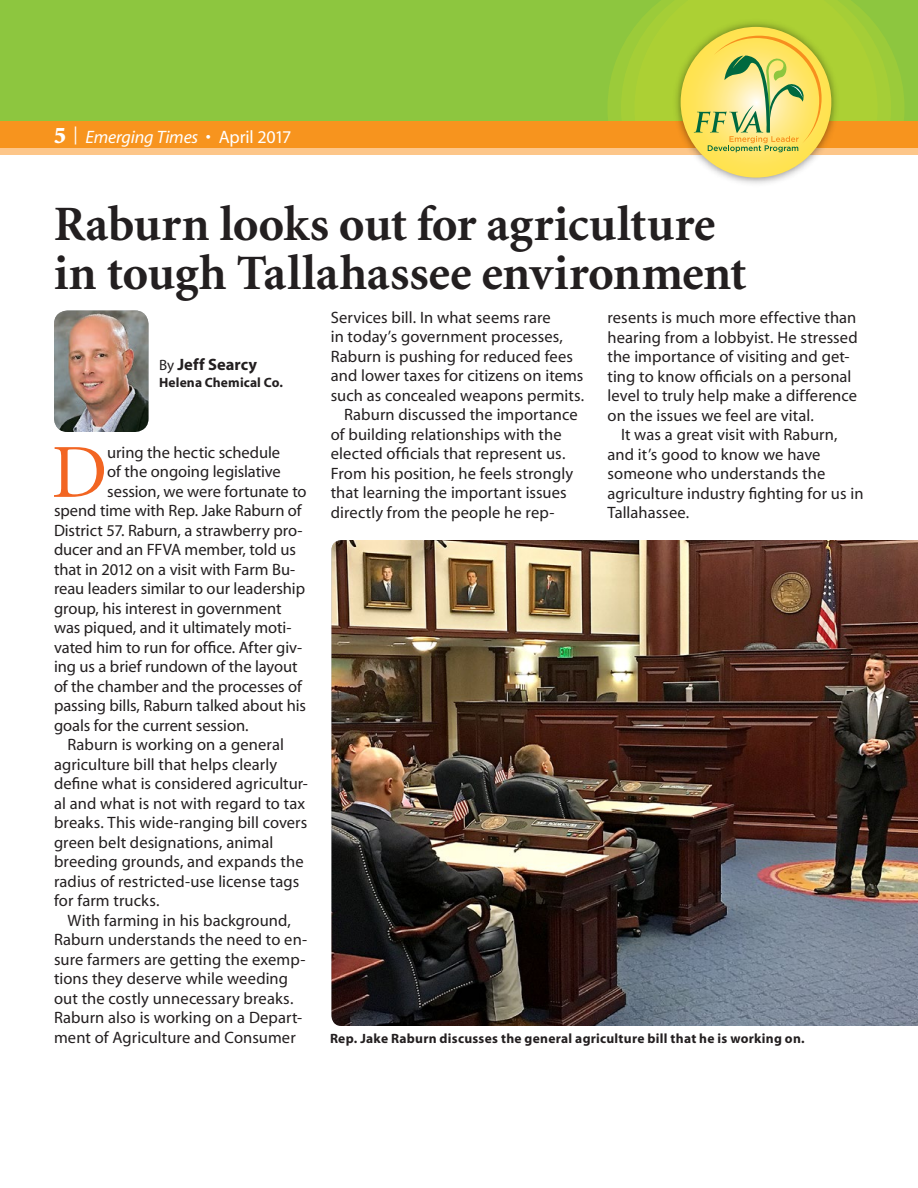
<style>
.page{position:relative;width:918px;height:1188px;background:#fff}
.page>*{position:absolute;margin:0;border:0;box-sizing:border-box;transform-origin:0 0}
.t1{font:76.5px "Minion";color:#f26522}
.t2{font:700 49.5px/49.5px "Minion";letter-spacing:-.005em;color:#231f20}
.t3{font:italic 18px "Myriad";letter-spacing:-.01em;color:#fff}
.t4{font:16.5px/19.5px "Myriad";letter-spacing:.005em;color:#231f20}
.t5{font:700 16.5px "Myriad";letter-spacing:.005em;color:#231f20}
.t6{font:700 13.5px "Myriad";letter-spacing:.02em;color:#231f20}
.s1{font-family:"Minion";font-weight:900;font-style:normal;font-size:24px}
.s2{font-style:normal}
.s3{font-weight:400;font-size:15px}
</style>
<div class="page">
<div style="left:0;top:0;width:918px;height:122px;background:#8dc63f"></div>
<svg style="left:608px;top:51px;width:13px;height:71px"></svg>
<svg style="left:621px;top:29px;width:13px;height:93px"></svg>
<svg style="left:634px;top:0;width:270px;height:122px;fill:#acd034"></svg>
<div style="left:0;top:128px;width:918px;height:27px;background:#fdc689"></div>
<div style="left:0;top:122px;width:918px;height:26px;background:#f7941e"></div>
<img style="left:669px;top:16px;width:174px;height:168px">
<svg style="left:681px;top:27px;width:150px;height:151px;background:#fde155"></svg>
<svg style="left:694px;top:36px;width:128px;height:116px;background:#dfd56a"></svg>
<img style="left:332px;top:540px;width:586px;height:486px">
<img style="left:54px;top:310px;width:94px;height:122px">
<p class="t3" style="left:54px;top:128px;width:239px"><span class="s1">5</span> <sup>|</sup> Emerging Times <span class="s2">• April 2017</span></p>
<h2 class="t2" style="left:54px;top:201px;width:694px">Raburn looks out for agriculture in tough Tallahassee environment</h2>
<p class="t5" style="left:159px;top:356px;width:100px"><span class="s3">By</span> Jeff Searcy</p>
<p class="t6" style="left:159px;top:375px;width:126px">Helena Chemical Co.</p>
<h1 class="t1" style="left:52px;top:435px;width:57px">D</h1>
<p class="t4" style="left:107px;top:443px;width:174px">uring the hectic schedule</p>
<p class="t4" style="left:107px;top:463px;width:175px">of the ongoing legislative</p>
<p class="t4" style="left:107px;top:482px;width:201px">session, we were fortunate to</p>
<p class="t4" style="left:54px;top:502px;width:249px">spend time with Rep. Jake Raburn of</p>
<p class="t4" style="left:54px;top:521px;width:250px">District 57. Raburn, a strawberry pro-</p>
<p class="t4" style="left:54px;top:541px;width:243px">ducer and an FFVA member, told us</p>
<p class="t4" style="left:54px;top:560px;width:243px">that in 2012 on a visit with Farm Bu-</p>
<p class="t4" style="left:54px;top:580px;width:253px">reau leaders similar to our leadership</p>
<p class="t4" style="left:54px;top:599px;width:229px">group, his interest in government</p>
<p class="t4" style="left:54px;top:619px;width:239px">was piqued, and it ultimately moti-</p>
<p class="t4" style="left:54px;top:638px;width:250px">vated him to run for office. After giv-</p>
<p class="t4" style="left:54px;top:658px;width:245px">ing us a brief rundown of the layout</p>
<p class="t4" style="left:54px;top:677px;width:250px">of the chamber and the processes of</p>
<p class="t4" style="left:54px;top:697px;width:253px">passing bills, Raburn talked about his</p>
<p class="t4" style="left:54px;top:716px;width:196px">goals for the current session.</p>
<p class="t4" style="left:68px;top:736px;width:218px">Raburn is working on a general</p>
<p class="t4" style="left:54px;top:755px;width:225px">agriculture bill that helps clearly</p>
<p class="t4" style="left:54px;top:775px;width:256px">define what is considered agricultur-</p>
<p class="t4" style="left:54px;top:794px;width:253px">al and what is not with regard to tax</p>
<p class="t4" style="left:54px;top:814px;width:255px">breaks. This wide-ranging bill covers</p>
<p class="t4" style="left:54px;top:833px;width:221px">green belt designations, animal</p>
<p class="t4" style="left:54px;top:853px;width:251px">breeding grounds, and expands the</p>
<p class="t4" style="left:54px;top:872px;width:247px">radius of restricted-use license tags</p>
<p class="t4" style="left:54px;top:892px;width:107px">for farm trucks.</p>
<p class="t4" style="left:68px;top:911px;width:225px">With farming in his background,</p>
<p class="t4" style="left:54px;top:931px;width:255px">Raburn understands the need to en-</p>
<p class="t4" style="left:54px;top:950px;width:253px">sure farmers are getting the exemp-</p>
<p class="t4" style="left:54px;top:970px;width:236px">tions they deserve while weeding</p>
<p class="t4" style="left:54px;top:989px;width:241px">out the costly unnecessary breaks.</p>
<p class="t4" style="left:54px;top:1009px;width:250px">Raburn also is working on a Depart-</p>
<p class="t4" style="left:54px;top:1028px;width:243px">ment of Agriculture and Consumer</p>
<p class="t4" style="left:331px;top:308px;width:222px">Services bill. In what seems rare</p>
<p class="t4" style="left:331px;top:328px;width:234px">in today’s government processes,</p>
<p class="t4" style="left:331px;top:347px;width:244px">Raburn is pushing for reduced fees</p>
<p class="t4" style="left:331px;top:367px;width:254px">and lower taxes for citizens on items</p>
<p class="t4" style="left:331px;top:386px;width:255px">such as concealed weapons permits.</p>
<p class="t4" style="left:344px;top:406px;width:235px">Raburn discussed the importance</p>
<p class="t4" style="left:331px;top:425px;width:232px">of building relationships with the</p>
<p class="t4" style="left:331px;top:445px;width:236px">elected officials that represent us.</p>
<p class="t4" style="left:331px;top:464px;width:244px">From his position, he feels strongly</p>
<p class="t4" style="left:331px;top:484px;width:237px">that learning the important issues</p>
<p class="t4" style="left:331px;top:503px;width:225px">directly from the people he rep-</p>
<p class="t4" style="left:608px;top:308px;width:252px">resents is much more effective than hearing from a lobbyist. He stressed the importance of visiting and get&shy;ting to know officials on a personal level to truly help make a difference on the issues we feel are vital.</p>
<p class="t4" style="left:608px;top:425px;width:257px;text-indent:13px">It was a great visit with Raburn, and it’s good to know we have someone who understands the agriculture industry fighting for us in<br>Tallahassee.</p>
<p class="t6" style="left:330px;top:1032px;width:476px">Rep. Jake Raburn discusses the general agriculture bill that he is working on.</p>
</div>
